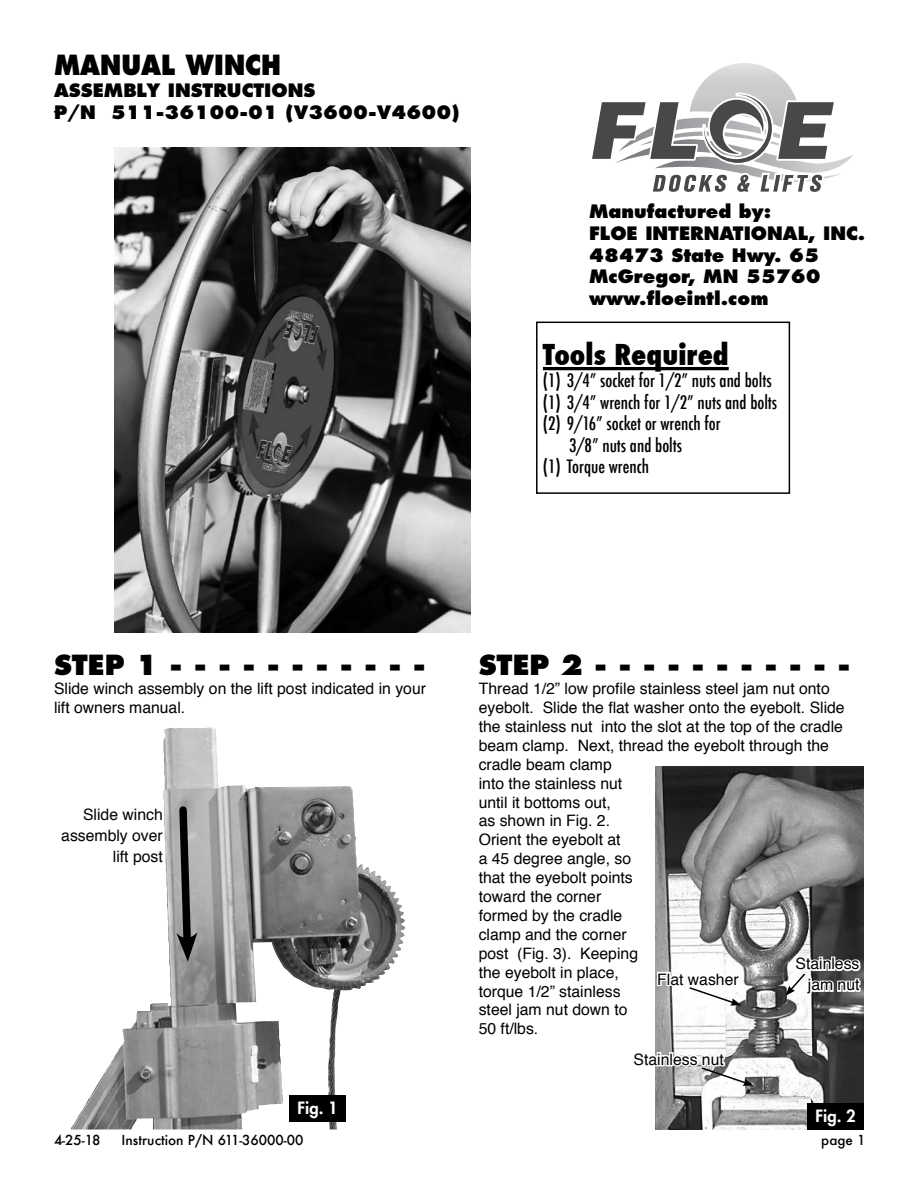
<style>
.page{position:relative;width:918px;height:1188px;background:#fff}
.page>*{position:absolute;margin:0;border:0;box-sizing:border-box;transform-origin:0 0}
.t1{font:800 condensed 28.2px "Futura";color:#000}
.t2{font:800 27px "Futura";color:#000}
.t3{font:800 27px "Futura";color:#000;scale:.9 1}
.t4{font:800 18px/21.6px "Futura";color:#000}
.t5{font:500 condensed 18px "Futura";color:#000}
.t6{font:800 16.5px "Futura";color:#fff}
.t7{font:15.75px/18.9px "Helvetica";color:#000}
.t8{font:500 13.5px "Futura";color:#000}
</style>
<div class="page">
<svg style="left:592px;top:63px;width:261px;height:129px"></svg>
<hr style="left:543px;top:367px;width:186px;height:3px;background:#000">
<div style="left:536px;top:322px;width:254px;height:172px;border:2px solid #000"></div>
<img style="left:71px;top:728px;width:263px;height:402px">
<img style="left:656px;top:767px;width:208px;height:363px">
<img style="left:115px;top:148px;width:356px;height:485px">
<svg style="left:175px;top:802px;width:23px;height:160px"></svg>
<svg style="left:71px;top:802px;width:95px;height:67px"></svg>
<svg style="left:785px;top:951px;width:78px;height:46px"></svg>
<svg style="left:655px;top:1046px;width:99px;height:40px"></svg>
<svg style="left:656px;top:966px;width:85px;height:40px"></svg>
<div style="left:289px;top:1095px;width:57px;height:27px;background:#000"></div>
<div style="left:807px;top:1103px;width:57px;height:27px;background:#000"></div>
<svg style="left:53px;top:110px;width:8px;height:5px"></svg>
<h2 class="t3" style="left:54px;top:49px;width:197px">Man ual Winch</h2>
<p class="t4" style="left:54px;top:80px;width:407px">ASSEMBLY INSTRUCTIONS<br>P/N 511-36100-01 (V3600-V4600)</p>
<p class="t4" style="left:589px;top:201px;width:278px">Manufactured by:<br>FLOE INTERNATIONAL, INC.<br>48473 State Hwy. 65<br>McGregor, MN 55760 www.floeintl.com</p>
<h1 class="t1" style="left:543px;top:336px;width:187px">Tools Required</h1>
<p class="t5" style="left:543px;top:369px;width:230px">(1) 3/4” socket for 1/2” nuts and bolts</p>
<p class="t5" style="left:543px;top:390px;width:236px">(1) 3/4” wrench for 1/2” nuts and bolts</p>
<p class="t5" style="left:543px;top:412px;width:179px">(2) 9/16” socket or wrench for</p>
<p class="t5" style="left:569px;top:434px;width:115px">3/8” nuts and bolts</p>
<p class="t5" style="left:543px;top:455px;width:108px">(1) Torque wrench</p>
<h2 class="t2" style="left:54px;top:649px;width:373px">Ste p 1 - - - - - - - - - - -</h2>
<p class="t7" style="left:54px;top:680px;width:374px">Slide winch assembly on the lift post indicated in your lift owners manual.</p>
<p class="t7" style="left:61px;top:805px;width:103px;line-height:21px;text-align:right">Slide winch assembly over lift post</p>
<h2 class="t2" style="left:479px;top:649px;width:373px">Ste p 2 - - - - - - - - - - -</h2>
<p class="t7" style="left:479px;top:680px;width:367px">Thread 1/2” low profile stainless steel jam nut onto eyebolt. Slide the flat washer onto the eyebolt. Slide the stainless nut into the slot at the top of the cradle beam clamp. Next, thread the eyebolt through the cradle beam clamp<br>into the stainless nut<br>until it bottoms out,<br>as shown in Fig. 2.<br>Orient the eyebolt at<br>a 45 degree angle, so<br>that the eyebolt points<br>toward the corner<br>formed by the cradle<br>clamp and the corner<br>post (Fig. 3). Keeping<br>the eyebolt in place,<br>torque 1/2” stainless<br>steel jam nut down to<br>50 ft/lbs.</p>
<p class="t7" style="left:796px;top:954px;width:65px;line-height:21px;text-align:right">Stainless jam nut</p>
<p class="t7" style="left:657px;top:970px;width:83px">Flat washer</p>
<p class="t7" style="left:634px;top:1050px;width:92px">Stainless nut</p>
<p class="t6" style="left:298px;top:1097px;width:42px">Fig. 1</p>
<p class="t6" style="left:816px;top:1104px;width:42px">Fig. 2</p>
<p class="t8" style="left:54px;top:1131px;width:48px">4-25-18</p>
<p class="t8" style="left:122px;top:1131px;width:184px">Instruction P/N 611-36000-00</p>
<p class="t8" style="left:821px;top:1131px;width:46px">page 1</p>
</div>
